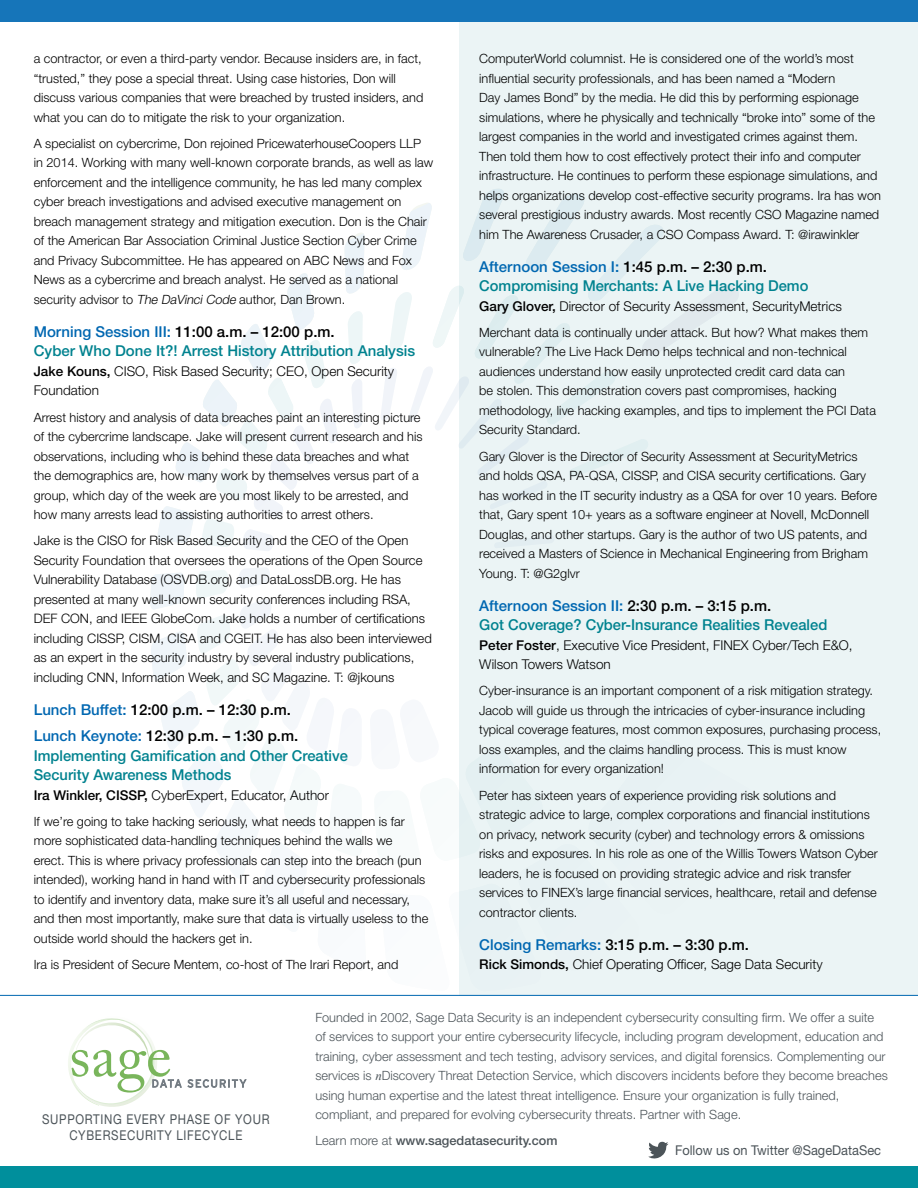
<style>
.page{position:relative;width:918px;height:1188px;background:#fff}
.page>*{position:absolute;margin:0;border:0;box-sizing:border-box;transform-origin:0 0}
.t1{font:500 15px/19.5px "Helvetica Neue LT Std";color:#00828f}
.t2{font:500 15px/26.2px "Helvetica Neue LT Std";color:#000}
.t3{font:300 13.5px/19.5px "Helvetica Neue LT Std";color:#000}
.t4{font:13.5px/16.2px "Helvetica Neue LT Std";letter-spacing:.06em;color:#4c5459;text-align:center;scale:.85 1}
.t5{font:13.5px "Helvetica Neue LT Std";color:#4c5459;scale:.95 1}
.t6{font:300 13.05px/19.5px "Helvetica Neue LT Std";color:#000}
.t7{font:300 12.75px/19.5px "Helvetica Neue LT Std";color:#000}
.t8{font:300 12.75px/19.5px "Helvetica Neue LT Std";color:#4c5459}
.t9{font:500 12.75px "Helvetica Neue LT Std";color:#4c5459}
.s1{font-style:italic}
.s2{color:#0067b1}
.s3{color:#000}
.s4{font-weight:500}
.s5{font-family:"Times New Roman";font-weight:400;font-style:italic}
.s6{font-weight:300}
</style>
<div class="page">
<div style="left:459px;top:22px;width:459px;height:974px;background:#ebf4f5"></div>
<svg style="left:381px;top:189px;width:356px;height:288px"></svg>
<svg style="left:158px;top:233px;width:207px;height:318px"></svg>
<svg style="left:150px;top:567px;width:177px;height:288px"></svg>
<div style="left:0;top:1166px;width:918px;height:22px;background:#008f9c"></div>
<svg style="left:648px;top:1141px;width:20px;height:18px"></svg>
<hr style="left:0;top:995px;width:918px;height:1px;background:#0067b1">
<svg style="left:68px;top:1018px;width:179px;height:89px"></svg>
<div style="left:0;top:0;width:918px;height:22px;background:#1675b9"></div>
<p class="t7" style="left:34px;top:49px;width:391px">a contractor, or even a third-party vendor. Because insiders are, in fact, “trusted,” they pose a special threat. Using case histories, Don will discuss various companies that were breached by trusted insiders, and what you can do to mitigate the risk to your organization.</p>
<p class="t7" style="left:34px;top:133px;width:401px">A specialist on cybercrime, Don rejoined PricewaterhouseCoopers LLP in 2014. Working with many well-known corporate brands, as well as law enforcement and the intelligence community, he has led many complex cyber breach investigations and advised executive management on breach management strategy and mitigation execution. Don is the Chair of the American Bar Association Criminal Justice Section Cyber Crime and Privacy Subcommittee. He has appeared on ABC News and Fox News as a cybercrime and breach analyst. He served as a national security advisor to <span class="s1">The DaVinci Code</span> author, Dan Brown.</p>
<p class="t1" style="left:34px;top:322px;width:383px"><span class="s2">Morning Session III:</span> <span class="s3">11:00 a.m. – 12:00 p.m.<br></span>Cyber Who Done It?! Arrest History Attribution Analysis</p>
<p class="t3" style="left:34px;top:361px;width:362px"><span class="s4">Jake Kouns,</span> CISO, Risk Based Security; CEO, Open Security<br>Foundation</p>
<p class="t7" style="left:34px;top:407px;width:390px">Arrest history and analysis of data breaches paint an interesting picture of the cybercrime landscape. Jake will present current research and his observations, including who is behind these data breaches and what the demographics are, how many work by themselves versus part of a group, which day of the week are you most likely to be arrested, and how many arrests lead to assisting authorities to arrest others.</p>
<p class="t6" style="left:34px;top:531px;width:400px">Jake is the CISO for Risk Based Security and the CEO of the Open Security Foundation that oversees the operations of the Open Source Vulnerability Database (OSVDB.org) and DataLossDB.org. He has presented at many well-known security conferences including RSA, DEF CON, and IEEE GlobeCom. Jake holds a number of certifications including CISSP, CISM, CISA and CGEIT. He has also been interviewed as an expert in the security industry by several industry publications, including CNN, Information Week, and SC Magazine. T: @jkouns</p>
<p class="t2" style="left:34px;top:696px;width:266px"><span class="s2">Lunch Buffet:</span> 12:00 p.m. – 12:30 p.m.<br><span class="s2">Lunch Keynote:</span> 12:30 p.m. – 1:30 p.m.</p>
<p class="t1" style="left:34px;top:745px;width:316px">Implementing Gamification and Other Creative<br>Security Awareness Methods</p>
<p class="t3" style="left:34px;top:785px;width:297px"><span class="s4">Ira Winkler, CISSP,</span> CyberExpert, Educator, Author</p>
<p class="t7" style="left:34px;top:811px;width:396px">If we’re going to take hacking seriously, what needs to happen is far more sophisticated data-handling techniques behind the walls we<br>erect. This is where privacy professionals can step into the breach (pun intended), working hand in hand with IT and cybersecurity professionals to identify and inventory data, make sure it’s all useful and necessary, and then most importantly, make sure that data is virtually useless to the outside world should the hackers get in.</p>
<p class="t7" style="left:34px;top:955px;width:366px">Ira is President of Secure Mentem, co-host of The Irari Report, and</p>
<p class="t7" style="left:479px;top:49px;width:403px">ComputerWorld columnist. He is considered one of the world’s most influential security professionals, and has been named a “Modern<br>Day James Bond” by the media. He did this by performing espionage simulations, where he physically and technically “broke into” some of the largest companies in the world and investigated crimes against them.<br>Then told them how to cost effectively protect their info and computer infrastructure. He continues to perform these espionage simulations, and helps organizations develop cost-effective security programs. Ira has won several prestigious industry awards. Most recently CSO Magazine named him The Awareness Crusader, a CSO Compass Award. T: @irawinkler</p>
<p class="t1" style="left:479px;top:256px;width:331px"><span class="s2">Afternoon Session I:</span> <span class="s3">1:45 p.m. – 2:30 p.m.<br></span>Compromising Merchants: A Live Hacking Demo</p>
<p class="t3" style="left:479px;top:296px;width:364px"><span class="s4">Gary Glover,</span> Director of Security Assessment, SecurityMetrics</p>
<p class="t7" style="left:479px;top:322px;width:398px">Merchant data is continually under attack. But how? What makes them vulnerable? The Live Hack Demo helps technical and non-technical audiences understand how easily unprotected credit card data can<br>be stolen. This demonstration covers past compromises, hacking methodology, live hacking examples, and tips to implement the PCI Data Security Standard.</p>
<p class="t7" style="left:479px;top:446px;width:399px">Gary Glover is the Director of Security Assessment at SecurityMetrics and holds QSA, PA-QSA, CISSP, and CISA security certifications. Gary has worked in the IT security industry as a QSA for over 10 years. Before that, Gary spent 10+ years as a software engineer at Novell, McDonnell Douglas, and other startups. Gary is the author of two US patents, and received a Masters of Science in Mechanical Engineering from Brigham Young. T: @G2glvr</p>
<p class="t1" style="left:479px;top:595px;width:350px"><span class="s2">Afternoon Session II:</span> <span class="s3">2:30 p.m. – 3:15 p.m.<br></span>Got Coverage? Cyber-Insurance Realities Revealed</p>
<p class="t3" style="left:479px;top:635px;width:375px"><span class="s4">Peter Foster</span>, Executive Vice President, FINEX Cyber/Tech E&amp;O,<br>Wilson Towers Watson</p>
<p class="t7" style="left:479px;top:681px;width:403px">Cyber-insurance is an important component of a risk mitigation strategy.<br>Jacob will guide us through the intricacies of cyber-insurance including typical coverage features, most common exposures, purchasing process, loss examples, and the claims handling process. This is must know information for every organization!</p>
<p class="t7" style="left:479px;top:785px;width:400px">Peter has sixteen years of experience providing risk solutions and strategic advice to large, complex corporations and financial institutions on privacy, network security (cyber) and technology errors &amp; omissions risks and exposures. In his role as one of the Willis Towers Watson Cyber leaders, he is focused on providing strategic advice and risk transfer services to FINEX’s large financial services, healthcare, retail and defense contractor clients.</p>
<p class="t2" style="left:479px;top:931px;width:271px"><span class="s2">Closing Remarks:</span> 3:15 p.m. – 3:30 p.m.</p>
<p class="t3" style="left:479px;top:954px;width:345px"><span class="s4">Rick Simonds,</span> Chief Operating Officer, Sage Data Security</p>
<p class="t4" style="left:42px;top:1111px;width:269px">SUPPORTING EVERY PHASE OF YOUR<br>CYBERSECURITY LIFECYCLE</p>
<p class="t8" style="left:315px;top:1007px;width:574px">Founded in 2002, Sage Data Security is an independent cybersecurity consulting firm. We offer a suite<br>of services to support your entire cybersecurity lifecycle, including program development, education and training, cyber assessment and tech testing, advisory services, and digital forensics. Complementing our services is <span class="s5">n</span>Discovery Threat Detection Service, which discovers incidents before they become breaches using human expertise and the latest threat intelligence. Ensure your organization is fully trained, compliant, and prepared for evolving cybersecurity threats. Partner with Sage.</p>
<p class="t9" style="left:315px;top:1133px;width:244px"><span class="s6">Learn more at</span> www.sagedatasecurity.com</p>
<p class="t5" style="left:675px;top:1142px;width:219px">Follow us on Twitter @SageDataSec</p>
</div>
